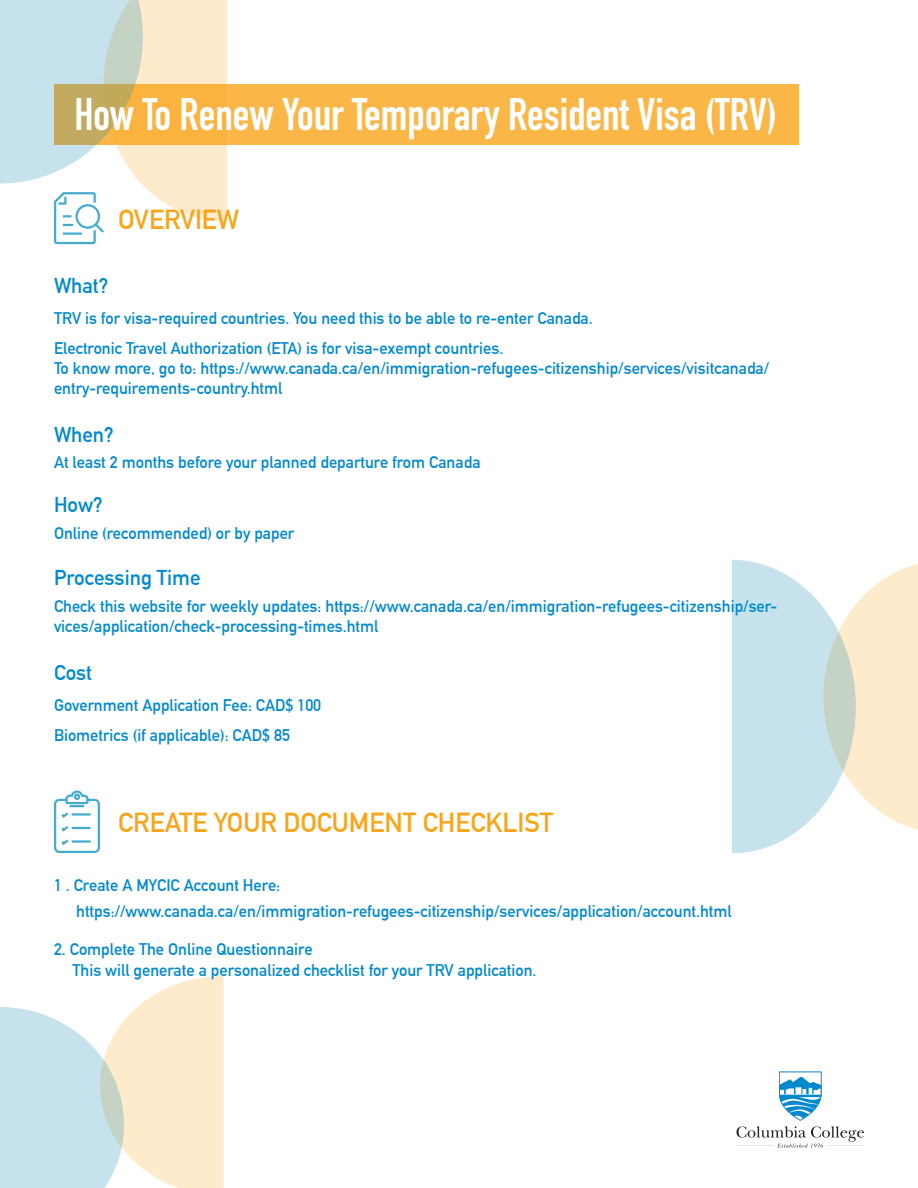
<style>
.page{position:relative;width:918px;height:1188px;background:#fff}
.page>*{position:absolute;margin:0;border:0;box-sizing:border-box;transform-origin:0 0}
.t1{font:700 45px "DIN Condensed";color:#fff}
.t2{font:700 27px "DIN Alternate";color:#f9a51b}
.t3{font:700 21px "DIN Alternate";color:#0089cf}
.t4{font:700 16.5px/19.8px "DIN Alternate";color:#0089cf}
</style>
<div class="page">
<div style="left:54px;top:84px;width:744px;height:60px;background:#fab748"></div>
<svg style="left:737px;top:1071px;width:127px;height:77px"></svg>
<svg style="left:732px;top:560px;width:186px;height:293px"></svg>
<svg style="left:0;top:0;width:227px;height:245px"></svg>
<svg style="left:0;top:790px;width:223px;height:398px"></svg>
<p class="t1" style="left:74px;top:84px;width:704px">How To Renew Your Temporary Resident Visa (TRV)</p>
<p class="t2" style="left:118px;top:199px;width:123px">OVERVIEW</p>
<p class="t3" style="left:54px;top:270px;width:56px">What?</p>
<p class="t4" style="left:54px;top:307px;width:540px">TRV is for visa-required countries. You need this to be able to re-enter Canada.</p>
<p class="t4" style="left:54px;top:337px;width:451px">Electronic Travel Authorization (ETA) is for visa-exempt countries.</p>
<p class="t4" style="left:54px;top:357px;width:717px">To know more, go to: https://www.canada.ca/en/immigration-refugees-citizenship/services/visitcanada/</p>
<p class="t4" style="left:54px;top:377px;width:230px">entry-requirements-country.html</p>
<p class="t3" style="left:54px;top:418px;width:61px">When?</p>
<p class="t4" style="left:54px;top:451px;width:428px">At least 2 months before your planned departure from Canada</p>
<p class="t3" style="left:54px;top:489px;width:50px">How?</p>
<p class="t4" style="left:54px;top:523px;width:242px">Online (recommended) or by paper</p>
<p class="t3" style="left:54px;top:561px;width:148px">Processing Time</p>
<p class="t4" style="left:54px;top:595px;width:725px">Check this website for weekly updates: https://www.canada.ca/en/immigration-refugees-citizenship/ser&shy;vices/application/check-processing-times.html</p>
<p class="t3" style="left:54px;top:657px;width:40px">Cost</p>
<p class="t4" style="left:54px;top:694px;width:269px">Government Application Fee: CAD$ 100</p>
<p class="t4" style="left:54px;top:724px;width:237px">Biometrics (if applicable): CAD$ 85</p>
<p class="t2" style="left:118px;top:802px;width:437px">CREATE YOUR DOCUMENT CHECKLIST</p>
<p class="t4" style="left:54px;top:874px;width:228px">1 . Create A MYCIC Account Here:</p>
<p class="t4" style="left:76px;top:900px;width:657px">https://www.canada.ca/en/immigration-refugees-citizenship/services/application/account.html</p>
<p class="t4" style="left:54px;top:938px;width:260px">2. Complete The Online Questionnaire</p>
<p class="t4" style="left:73px;top:959px;width:465px">This will generate a personalized checklist for your TRV application.</p>
</div>
